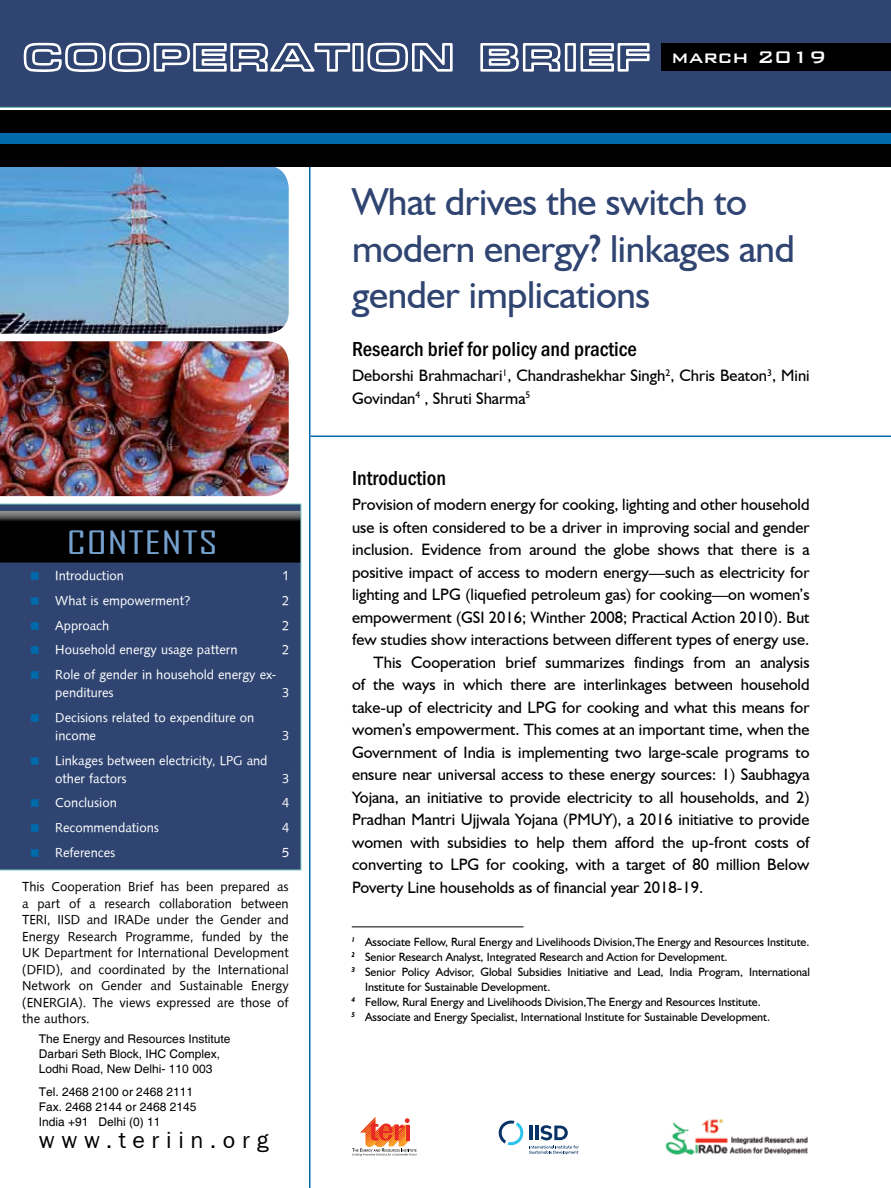
<style>
.page{position:relative;width:891px;height:1188px;background:#fff}
.page>*{position:absolute;margin:0;border:0;box-sizing:border-box;transform-origin:0 0}
.t1{font:39px/46.5px "Humanist 521 BT";letter-spacing:-.01em;color:#2f4471}
.t2{font:30.9px "Agency FB";letter-spacing:.02em;color:#74a1ce;scale:1.46 1}
.t3{font:24px "Franklin Gothic";letter-spacing:.28em;color:#000}
.t4{font:700 21px "Franklin Gothic Cond";color:#000}
.t5{font:16.5px/22.5px "Humanist 521 BT";color:#000}
.t6{font:13.5px/16.5px "Syntax";color:#000;text-align:justify}
.t7{font:13.5px/18px "Syntax";color:#fff}
.t8{font:12px "Humanist 521 BT";color:#000}
.t9{font:12px/15px "Helvetica";color:#000}
</style>
<div class="page">
<hr style="left:309px;top:166px;width:2px;height:1022px;background:#006aab">
<img style="left:0;top:341px;width:289px;height:155px">
<img style="left:0;top:167px;width:289px;height:167px">
<div style="left:0;top:0;width:891px;height:108px;background:#2f4471"></div>
<div style="left:0;top:111px;width:891px;height:56px;background:#000"></div>
<svg style="left:0;top:504px;width:301px;height:366px;background:#2b3d64"></svg>
<svg style="left:23px;top:38px;width:430px;height:39px"></svg>
<svg style="left:479px;top:42px;width:171px;height:31px"></svg>
<div style="left:662px;top:43px;width:229px;height:28px;background:#000"></div>
<div style="left:0;top:134px;width:891px;height:10px;background:#006aab"></div>
<hr style="left:311px;top:436px;width:580px;height:1px;background:#006aab">
<hr style="left:352px;top:926px;width:172px;height:1px;background:#000">
<svg style="left:498px;top:1120px;width:81px;height:35px"></svg>
<img style="left:665px;top:1118px;width:143px;height:37px">
<svg style="left:352px;top:1117px;width:65px;height:39px"></svg>
<svg style="left:31px;top:572px;width:8px;height:8px"></svg>
<svg style="left:31px;top:597px;width:8px;height:8px"></svg>
<svg style="left:31px;top:622px;width:8px;height:7px"></svg>
<svg style="left:31px;top:646px;width:8px;height:8px"></svg>
<svg style="left:31px;top:671px;width:8px;height:8px"></svg>
<svg style="left:31px;top:714px;width:8px;height:8px"></svg>
<svg style="left:31px;top:757px;width:8px;height:7px"></svg>
<svg style="left:31px;top:799px;width:8px;height:8px"></svg>
<svg style="left:31px;top:824px;width:8px;height:8px"></svg>
<svg style="left:31px;top:849px;width:8px;height:8px"></svg>
<h2 class="t2" style="left:67px;top:524px;width:105px">CONTENTS</h2>
<p class="t7" style="left:55px;top:567px;width:70px">Introduction</p>
<p class="t7" style="left:282px;top:567px;width:9px">1</p>
<p class="t7" style="left:55px;top:592px;width:137px">What is empowerment?</p>
<p class="t7" style="left:282px;top:592px;width:9px">2</p>
<p class="t7" style="left:55px;top:616px;width:55px">Approach</p>
<p class="t7" style="left:282px;top:616px;width:9px">2</p>
<p class="t7" style="left:55px;top:641px;width:184px">Household energy usage pattern</p>
<p class="t7" style="left:282px;top:641px;width:9px">2</p>
<p class="t7" style="left:55px;top:666px;width:222px">Role of gender in household energy ex&shy;penditures</p>
<p class="t7" style="left:282px;top:684px;width:9px">3</p>
<p class="t7" style="left:55px;top:709px;width:201px">Decisions related to expenditure on income</p>
<p class="t7" style="left:55px;top:751px;width:214px">Linkages between electricity, LPG and other factors</p>
<p class="t7" style="left:282px;top:727px;width:9px">3</p>
<p class="t7" style="left:282px;top:769px;width:9px">3</p>
<p class="t7" style="left:55px;top:794px;width:63px">Conclusion</p>
<p class="t7" style="left:282px;top:794px;width:9px">4</p>
<p class="t7" style="left:55px;top:819px;width:105px">Recommendations</p>
<p class="t7" style="left:282px;top:819px;width:9px">4</p>
<p class="t7" style="left:55px;top:844px;width:62px">References</p>
<p class="t7" style="left:282px;top:844px;width:9px">5</p>
<h1 class="t1" style="left:352px;top:178px;width:444px">What drives the switch to modern energy? linkages and gender implications</h1>
<p class="t4" style="left:352px;top:337px;width:286px">Research brief for policy and practice</p>
<p class="t5" style="left:352px;top:364px;width:459px">Deborshi Brahmachari<sup>1</sup>, Chandrashekhar Singh<sup>2</sup>, Chris Beaton<sup>3</sup>, Mini<br>Govindan<sup>4</sup> , Shruti Sharma<sup>5</sup></p>
<p class="t4" style="left:352px;top:466px;width:96px">Introduction</p>
<p class="t5" style="left:352px;top:493px;width:459px;text-align:right">Provision of modern energy for cooking, lighting and other household use is often considered to be a driver in improving social and gender inclusion. Evidence from around the globe shows that there is a positive impact of access to modern energy—such as electricity for lighting and LPG (liquefied petroleum gas) for cooking—on women’s empowerment (GSI 2016; Winther 2008; Practical Action 2010). But few studies show interactions between different types of energy use.<br>This Cooperation brief summarizes findings from an analysis<br>of the ways in which there are interlinkages between household take-up of electricity and LPG for cooking and what this means for women’s empowerment. This comes at an important time, when the Government of India is implementing two large-scale programs to ensure near universal access to these energy sources: 1) Saubhagya Yojana, an initiative to provide electricity to all households, and 2)<br>Pradhan Mantri Ujjwala Yojana (PMUY), a 2016 initiative to provide women with subsidies to help them afford the up-front costs of converting to LPG for cooking, with a target of 80 million Below</p>
<p class="t6" style="left:22px;top:879px;width:268px">This Cooperation Brief has been prepared as</p>
<p class="t5" style="left:352px;top:875px;width:353px">Poverty Line households as of financial year 2018-19.</p>
<p class="t6" style="left:22px;top:895px;width:268px">a part of a research collaboration between TERI, IISD and IRADe under the Gender and Energy Research Programme, funded by the UK Department for International Development (DFID), and coordinated by the International Network on Gender and Sustainable Energy (ENERGIA). The views expressed are those of the authors.</p>
<p class="t8" style="left:352px;top:934px;width:459px"><sup>1</sup> Associate Fellow, Rural Energy and Livelihoods Division,The Energy and Resources Institute.</p>
<p class="t8" style="left:352px;top:949px;width:378px"><sup>2</sup> Senior Research Analyst, Integrated Research and Action for Development.</p>
<p class="t8" style="left:352px;top:964px;width:460px"><sup>3</sup> Senior Policy Advisor, Global Subsidies Initiative and Lead, India Program, International</p>
<p class="t8" style="left:365px;top:979px;width:187px">Institute for Sustainable Development.</p>
<p class="t8" style="left:352px;top:994px;width:411px"><sup>4</sup> Fellow, Rural Energy and Livelihoods Division,The Energy and Resources Institute.</p>
<p class="t8" style="left:352px;top:1009px;width:420px"><sup>5</sup> Associate and Energy Specialist, International Institute for Sustainable Development.</p>
<p class="t9" style="left:39px;top:1031px;width:193px">The Energy and Resources Institute<br>Darbari Seth Block, IHC Complex,<br>Lodhi Road, New Delhi- 110 003</p>
<p class="t9" style="left:39px;top:1085px;width:159px">Tel. 2468 2100 or 2468 2111<br>Fax. 2468 2144 or 2468 2145<br>India +91 Delhi (0) 11</p>
<h3 class="t3" style="left:39px;top:1126px;width:231px">www.teriin.org</h3>
</div>
